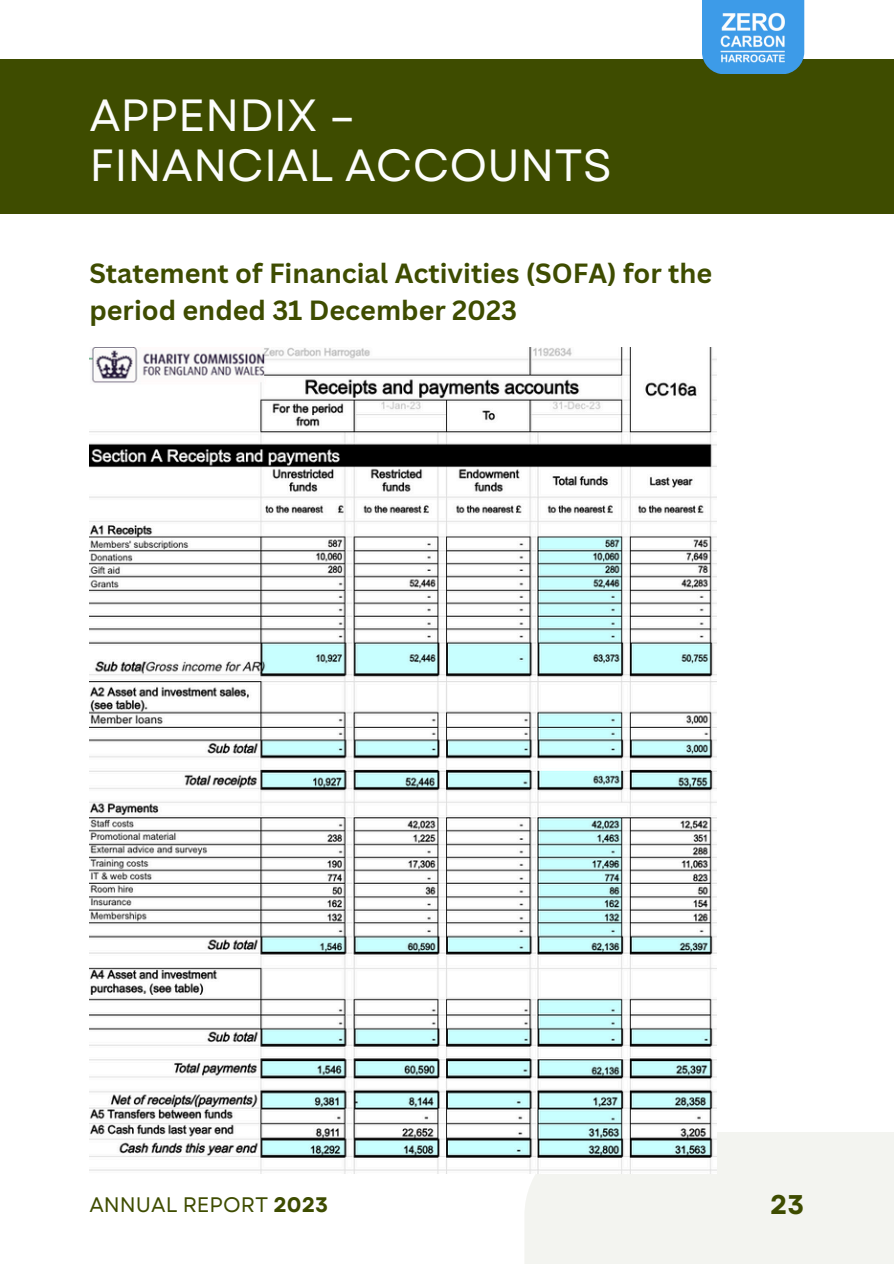
<style>
.page{position:relative;width:894px;height:1264px;background:#fff}
.page>*{position:absolute;margin:0;border:0;box-sizing:border-box;transform-origin:0 0}
.t1{font:45px/49.5px "Garet";color:#fcfdfc}
.t2{font:700 27px/37.2px "Canva Sans";color:#3e4c00}
.t3{font:700 27px "Garet";color:#3e4c00}
.t4{font:21px "Garet";color:#3e4c00}
.s1{font-weight:700}
</style>
<div class="page">
<div style="left:524px;top:1131px;width:369px;height:132px;background:#f3f4f0"></div>
<div style="left:0;top:59px;width:893px;height:155px;background:#3e4c00"></div>
<div style="left:701px;top:0;width:103px;height:74px;background:#3d9be8"></div>
<img style="left:720px;top:12px;width:65px;height:51px">
<img style="left:89px;top:347px;width:627px;height:826px">
<h2 class="t1" style="left:89px;top:91px;width:524px">APPENDIX –<br>FINANCIAL ACCOUNTS</h2>
<p class="t2" style="left:89px;top:254px;width:624px">Statement of Financial Activities (SOFA) for the period ended 31 December 2023</p>
<p class="t4" style="left:89px;top:1189px;width:240px">ANNUAL REPORT <span class="s1">2023</span></p>
<p class="t3" style="left:769px;top:1184px;width:36px">23</p>
</div>
